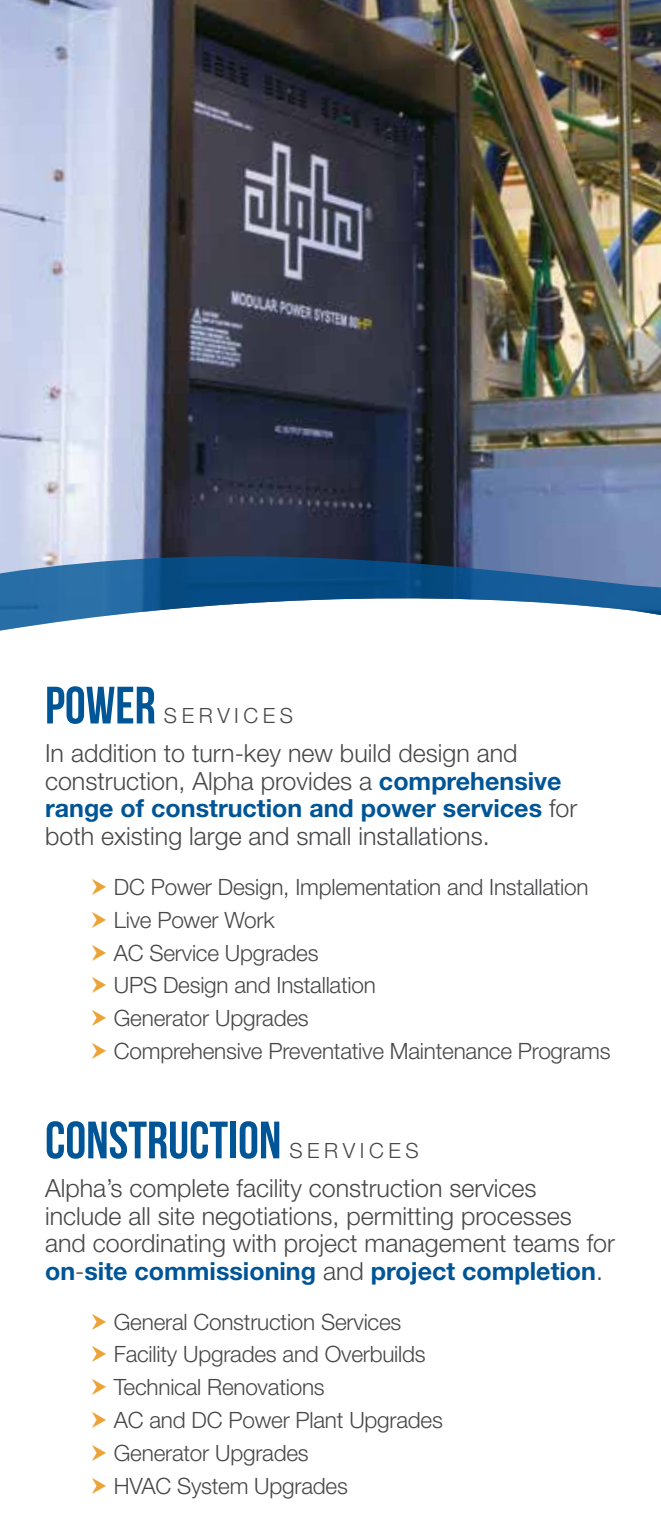
<style>
.page{position:relative;width:661px;height:1530px;background:#fff}
.page>*{position:absolute;margin:0;border:0;box-sizing:border-box;transform-origin:0 0}
.t1{font:52.5px "Bebas Neue";color:#005596}
.t2{font:300 25px/27.5px "Helvetica Neue LT Std";color:#48484a}
.t3{font:300 22.5px/33px "Helvetica Neue LT Std";letter-spacing:-.01em;color:#48484a}
.t4{font:300 21px "Helvetica Neue LT Std";letter-spacing:.215em;color:#48484a}
.s1{font-weight:700;color:#005596}
</style>
<div class="page">
<img style="left:0;top:0;width:660px;height:539px">
<svg style="left:0;top:539px;width:660px;height:92px"></svg>
<h1 class="t1" style="left:45px;top:677px;width:112px">POWER</h1>
<p class="t4" style="left:164px;top:703px;width:130px">SERVICES</p>
<p class="t2" style="left:45px;top:739px;width:533px">In addition to turn-key new build design and construction, Alpha provides a <span class="s1">comprehensive range of construction and power services</span> for both existing large and small installations.</p>
<p class="t3" style="left:114px;top:870px;width:498px">DC Power Design, Implementation and Installation<br>Live Power Work<br>AC Service Upgrades<br>UPS Design and Installation<br>Generator Upgrades<br>Comprehensive Preventative Maintenance Programs</p>
<h1 class="t1" style="left:45px;top:1111px;width:237px">CONSTRUCTION</h1>
<p class="t4" style="left:289px;top:1138px;width:130px">SERVICES</p>
<p class="t2" style="left:45px;top:1174px;width:571px">Alpha’s complete facility construction services include all site negotiations, permitting processes and coordinating with project management teams for <span class="s1">on</span>-<span class="s1">site commissioning</span> and <span class="s1">project completion</span>.</p>
<p class="t3" style="left:114px;top:1305px;width:330px">General Construction Services<br>Facility Upgrades and Overbuilds<br>Technical Renovations<br>AC and DC Power Plant Upgrades<br>Generator Upgrades<br>HVAC System Upgrades</p>
</div>
